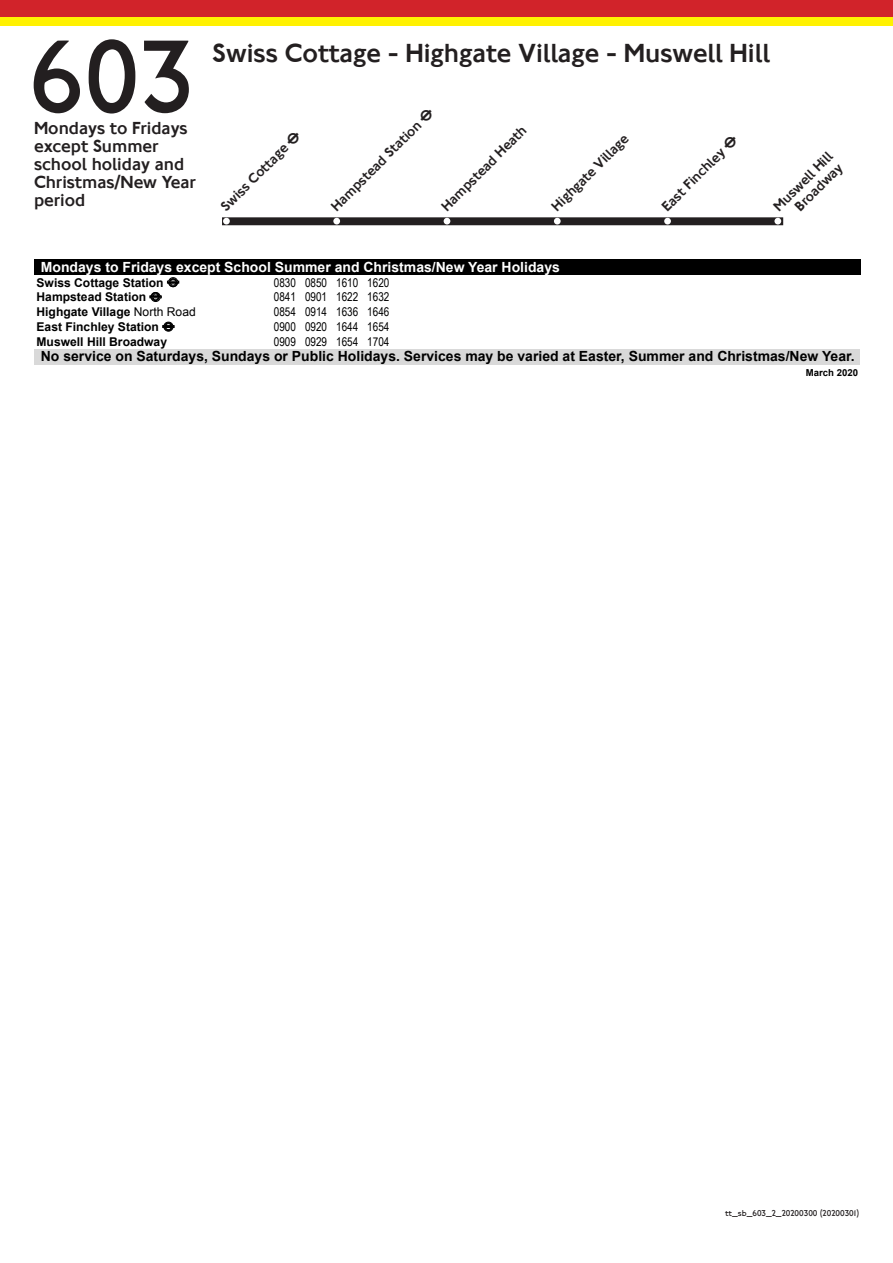
<style>
.page{position:relative;width:893px;height:1263px;background:#fff}
.page>*{position:absolute;margin:0;border:0;box-sizing:border-box;transform-origin:0 0}
.t1{font:108px "P22 Johnston Underground";color:#231f20}
.t2{font:500 27px "NJTFL";color:#231f20}
.t3{font:500 18px/18px "NJTFL";color:#231f20}
.t4{font:500 14.25px/15px "NJTFL";color:#231f20;text-align:right}
.t5{font:700 13.95px "Arial";color:#000}
.t6{font:700 13.95px "Arial";color:#fff}
.t7{font:700 12.15px "Arial";color:#000}
.t8{font:12.15px "Arial Narrow";color:#000}
.t9{font:700 9.6px "Arial";color:#000}
.t10{font:9px "P22 Johnston Underground";color:#231f20}
.s1{font-weight:400}
</style>
<div class="page">
<div style="left:0;top:0;width:893px;height:17px;background:#d1232a"></div>
<div style="left:0;top:17px;width:893px;height:9px;background:#fff101"></div>
<div style="left:222px;top:217px;width:561px;height:8px;background:#231f20"></div>
<div style="left:223px;top:218px;width:7px;height:6px;background:#fff;border-radius:50%"></div>
<div style="left:333px;top:218px;width:7px;height:6px;background:#fff;border-radius:50%"></div>
<div style="left:774px;top:218px;width:7px;height:6px;background:#fff;border-radius:50%"></div>
<div style="left:664px;top:218px;width:7px;height:6px;background:#fff;border-radius:50%"></div>
<div style="left:554px;top:218px;width:7px;height:6px;background:#fff;border-radius:50%"></div>
<svg style="left:444px;top:218px;width:6px;height:6px"></svg>
<div style="left:34px;top:259px;width:235px;height:16px;background:#000"></div>
<div style="left:269px;top:259px;width:591px;height:16px;background:#000"></div>
<div style="left:34px;top:349px;width:826px;height:16px;background:#d9d9d9"></div>
<svg style="left:150px;top:277px;width:29px;height:25px"></svg>
<svg style="left:162px;top:322px;width:12px;height:9px"></svg>
<h1 class="t1" style="left:29px;top:15px;width:165px">603</h1>
<h3 class="t3" style="left:34px;top:119px;width:163px">Mondays to Fridays except Summer school holiday and<br>Christmas/New Year period</h3>
<h2 class="t2" style="left:213px;top:37px;width:559px">Swiss Cottage - Highgate Village - Muswell Hill</h2>
<p class="t4" style="left:328px;top:203px;width:141px;rotate:-45deg">Hampstead Station ◆</p>
<p class="t4" style="left:218px;top:203px;width:108px;rotate:-45deg">Swiss Cottage ◆</p>
<p class="t4" style="left:438px;top:203px;width:115px;rotate:-45deg">Hampstead Heath</p>
<p class="t4" style="left:549px;top:203px;width:104px;rotate:-45deg">Highgate Village</p>
<p class="t4" style="left:659px;top:203px;width:102px;rotate:-45deg">East Finchley ◆</p>
<p class="t4" style="left:770px;top:203px;width:79px;rotate:-45deg">Muswell Hill<br>Broadway</p>
<p class="t6" style="left:41px;top:257px;width:521px">Mondays to Fridays except School Summer and Christmas/New Year Holidays</p>
<p class="t7" style="left:37px;top:274px;width:144px">Swiss Cottage Station ◆</p>
<p class="t8" style="left:274px;top:273px;width:117px">0830 0850 1610 1620</p>
<p class="t7" style="left:37px;top:289px;width:127px">Hampstead Station ◆</p>
<p class="t8" style="left:274px;top:288px;width:117px">0841 0901 1622 1632</p>
<p class="t7" style="left:37px;top:304px;width:161px">Highgate Village <span class="s1">North Road</span></p>
<p class="t8" style="left:274px;top:303px;width:117px">0854 0914 1636 1646</p>
<p class="t7" style="left:37px;top:319px;width:139px">East Finchley Station ◆</p>
<p class="t8" style="left:274px;top:318px;width:117px">0900 0920 1644 1654</p>
<p class="t7" style="left:37px;top:333px;width:132px">Muswell Hill Broadway</p>
<p class="t8" style="left:274px;top:333px;width:117px">0909 0929 1654 1704</p>
<p class="t5" style="left:41px;top:347px;width:815px">No service on Saturdays, Sundays or Public Holidays. Services may be varied at Easter, Summer and Christmas/New Year.</p>
<p class="t9" style="left:806px;top:366px;width:54px">March 2020</p>
<p class="t10" style="left:725px;top:1208px;width:135px">tt_sb_603_2_20200300 (20200301)</p>
</div>
